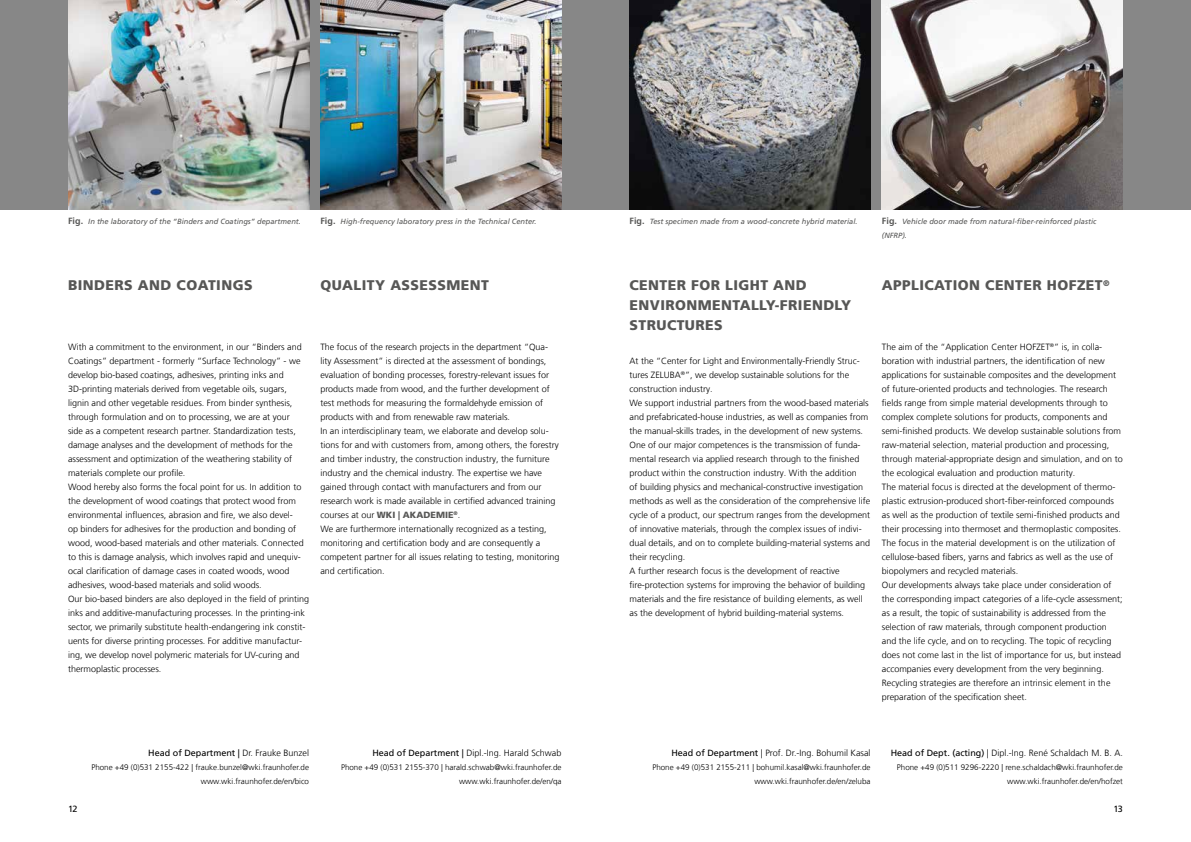
<style>
.page{position:relative;width:1191px;height:842px;background:#fff}
.page>*{position:absolute;margin:0;border:0;box-sizing:border-box;transform-origin:0 0}
.t1{font:900 14px/20px "Frutiger LT Com";letter-spacing:.03em;color:#575756}
.t2{font:300 9px/14px "Frutiger LT Com";color:#000}
.t3{font:9px "Frutiger LT Com";color:#000}
.t4{font:300 8px/14px "Frutiger LT Com";color:#000;text-align:right}
.t5{font:italic 7.5px/14px "Frutiger LT Com";color:#575756}
.s1{font-weight:700;font-style:normal;font-size:9px}
.s2{font-weight:900;color:#575756}
.s3{font-weight:300}
.s4{font-weight:400}
</style>
<div class="page">
<div style="left:0;top:0;width:595px;height:210px;background:#878787"></div>
<div style="left:595px;top:0;width:596px;height:210px;background:#878787"></div>
<img style="left:629px;top:0;width:241px;height:210px">
<img style="left:882px;top:0;width:241px;height:210px">
<img style="left:68px;top:0;width:241px;height:210px">
<img style="left:320px;top:0;width:241px;height:210px">
<p class="t5" style="left:68px;top:214px;width:234px"><span class="s1">Fig.</span> In the laboratory of the “Binders and Coatings” department.</p>
<p class="t5" style="left:320px;top:214px;width:218px"><span class="s1">Fig.</span> High-frequency laboratory press in the Technical Center.</p>
<p class="t5" style="left:629px;top:214px;width:230px"><span class="s1">Fig.</span> Test specimen made from a wood-concrete hybrid material.</p>
<p class="t5" style="left:882px;top:214px;width:216px"><span class="s1">Fig.</span> Vehicle door made from natural-fiber-reinforced plastic (NFRP).</p>
<h1 class="t1" style="left:68px;top:275px;width:186px">BINDERS AND COATINGS</h1>
<h1 class="t1" style="left:320px;top:275px;width:170px">QUALITY ASSESSMENT</h1>
<p class="t2" style="left:68px;top:340px;width:242px">With a commitment to the environment, in our “Binders and Coatings” department - formerly “Surface Technology” - we develop bio-based coatings, adhesives, printing inks and 3D-printing materials derived from vegetable oils, sugars, lignin and other vegetable residues. From binder synthesis, through formulation and on to processing, we are at your<br>side as a competent research partner. Standardization tests, damage analyses and the development of methods for the assessment and optimization of the weathering stability of materials complete our profile.<br>Wood hereby also forms the focal point for us. In addition to the development of wood coatings that protect wood from environmental influences, abrasion and fire, we also devel-<br>op binders for adhesives for the production and bonding of wood, wood-based materials and other materials. Connected to this is damage analysis, which involves rapid and unequiv&shy;ocal clarification of damage cases in coated woods, wood adhesives, wood-based materials and solid woods.<br>Our bio-based binders are also deployed in the field of printing inks and additive-manufacturing processes. In the printing-ink sector, we primarily substitute health-endangering ink constit&shy;uents for diverse printing processes. For additive manufactur&shy;ing, we develop novel polymeric materials for UV-curing and thermoplastic processes.</p>
<p class="t2" style="left:320px;top:340px;width:240px">The focus of the research projects in the department “Qua&shy;lity Assessment” is directed at the assessment of bondings, evaluation of bonding processes, forestry-relevant issues for products made from wood, and the further development of test methods for measuring the formaldehyde emission of products with and from renewable raw materials.<br>In an interdisciplinary team, we elaborate and develop solu&shy;tions for and with customers from, among others, the forestry and timber industry, the construction industry, the furniture industry and the chemical industry. The expertise we have gained through contact with manufacturers and from our research work is made available in certified advanced training courses at our <span class="s2">WKI | AKADEMIE</span><sup>®</sup>.<br>We are furthermore internationally recognized as a testing, monitoring and certification body and are consequently a competent partner for all issues relating to testing, monitoring and certification.</p>
<p class="t3" style="left:148px;top:747px;width:162px">Head of Department | <span class="s3">Dr. Frauke Bunzel</span></p>
<p class="t4" style="left:91px;top:760px;width:219px">Phone +49 (0)531 2155-422 | frauke.bunzel@wki.fraunhofer.de www.wki.fraunhofer.de/en/bico</p>
<p class="t2" style="left:372px;top:746px;width:191px"><span class="s4">Head of Department |</span> Dipl.-Ing. Harald Schwab</p>
<p class="t4" style="left:341px;top:760px;width:222px">Phone +49 (0)531 2155-370 | harald.schwab@wki.fraunhofer.de www.wki.fraunhofer.de/en/qa</p>
<h1 class="t1" style="left:629px;top:275px;width:223px">CENTER FOR LIGHT AND<br>ENVIRONMENTALLY-FRIENDLY<br>STRUCTURES</h1>
<h1 class="t1" style="left:882px;top:275px;width:229px">APPLICATION CENTER HOFZET<sup>®</sup></h1>
<p class="t2" style="left:629px;top:354px;width:242px">At the “Center for Light and Environmentally-Friendly Struc&shy;tures ZELUBA<sup>®</sup>”, we develop sustainable solutions for the construction industry.<br>We support industrial partners from the wood-based materials and prefabricated-house industries, as well as companies from the manual-skills trades, in the development of new systems.<br>One of our major competences is the transmission of funda&shy;mental research via applied research through to the finished product within the construction industry. With the addition<br>of building physics and mechanical-constructive investigation methods as well as the consideration of the comprehensive life cycle of a product, our spectrum ranges from the development of innovative materials, through the complex issues of indivi&shy;dual details, and on to complete building-material systems and their recycling.<br>A further research focus is the development of reactive fire-protection systems for improving the behavior of building materials and the fire resistance of building elements, as well as the development of hybrid building-material systems.</p>
<p class="t2" style="left:882px;top:340px;width:242px">The aim of the “Application Center HOFZET<sup>®</sup>” is, in colla&shy;boration with industrial partners, the identification of new applications for sustainable composites and the development of future-oriented products and technologies. The research fields range from simple material developments through to complex complete solutions for products, components and semi-finished products. We develop sustainable solutions from raw-material selection, material production and processing, through material-appropriate design and simulation, and on to the ecological evaluation and production maturity.<br>The material focus is directed at the development of thermo&shy;plastic extrusion-produced short-fiber-reinforced compounds as well as the production of textile semi-finished products and their processing into thermoset and thermoplastic composites.<br>The focus in the material development is on the utilization of cellulose-based fibers, yarns and fabrics as well as the use of biopolymers and recycled materials.<br>Our developments always take place under consideration of the corresponding impact categories of a life-cycle assessment; as a result, the topic of sustainability is addressed from the selection of raw materials, through component production and the life cycle, and on to recycling. The topic of recycling does not come last in the list of importance for us, but instead accompanies every development from the very beginning.<br>Recycling strategies are therefore an intrinsic element in the preparation of the specification sheet.</p>
<p class="t2" style="left:671px;top:746px;width:201px"><span class="s4">Head of Department</span> | Prof. Dr.-Ing. Bohumil Kasal</p>
<p class="t4" style="left:652px;top:760px;width:220px">Phone +49 (0)531 2155-211 | bohumil.kasal@wki.fraunhofer.de www.wki.fraunhofer.de/en/zeluba</p>
<p class="t2" style="left:890px;top:746px;width:234px"><span class="s4">Head of Dept. (acting)</span> | Dipl.-Ing. René Schaldach M. B. A.</p>
<p class="t4" style="left:897px;top:760px;width:227px">Phone +49 (0)511 9296-2220 | rene.schaldach@wki.fraunhofer.de www.wki.fraunhofer.de/en/hofzet</p>
<p class="t3" style="left:68px;top:803px;width:11px">12</p>
<p class="t3" style="left:1113px;top:803px;width:11px">13</p>
</div>
